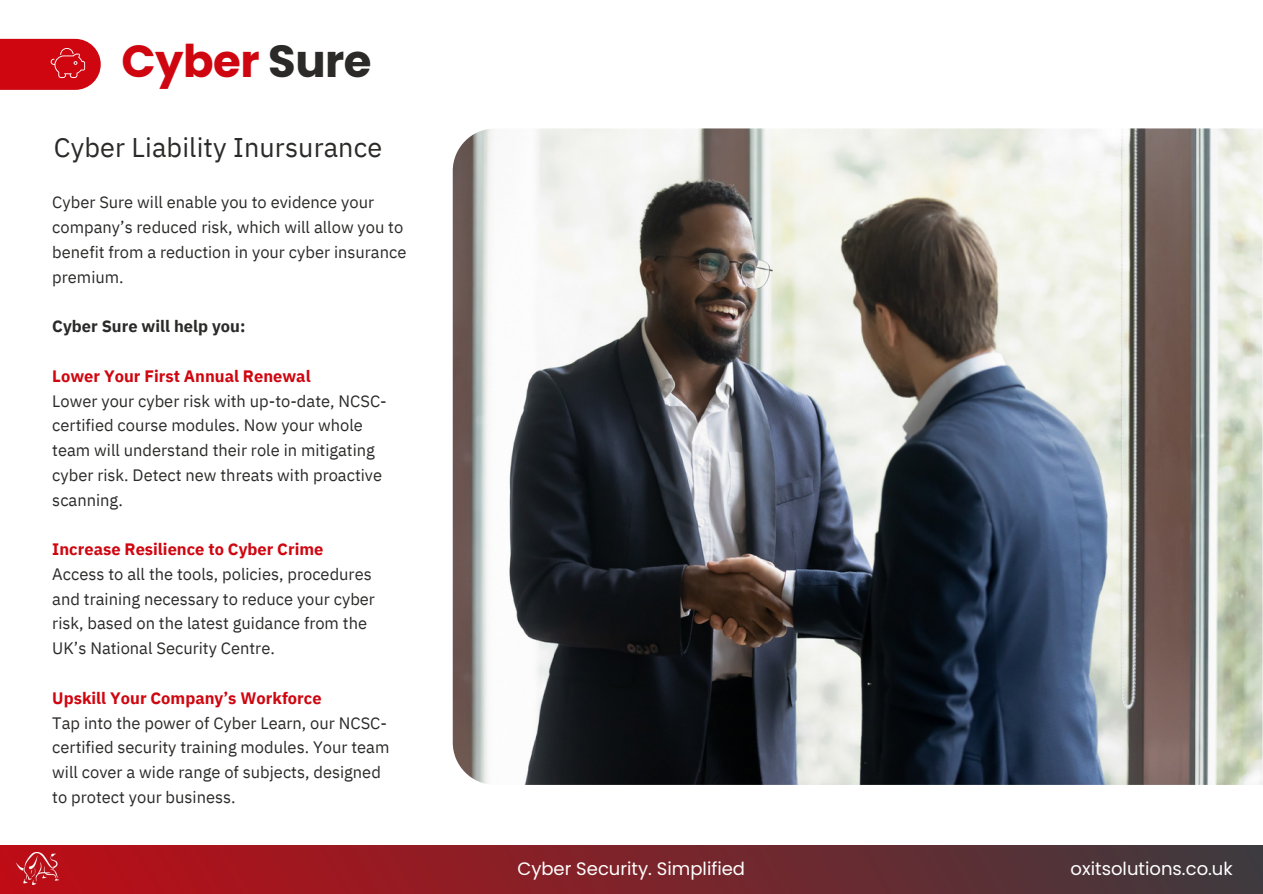
<style>
.page{position:relative;width:1263px;height:894px;background:#fff}
.page>*{position:absolute;margin:0;border:0;box-sizing:border-box;transform-origin:0 0}
.t1{font:700 45px "Poppins";letter-spacing:-.01em;color:#cf0610}
.t2{font:27px "IBM Plex Sans";letter-spacing:.005em;color:#2b2a29}
.t3{font:18px "Poppins";color:#fff}
.t4{font:16.5px/24.8px "IBM Plex Sans";color:#2b2a29}
.t5{font:700 16.5px "IBM Plex Sans";color:#cf0610}
.t6{font:700 16.5px "IBM Plex Sans";color:#2b2a29}
.s1{color:#2b2a29}
</style>
<div class="page">
<svg style="left:0;top:39px;width:101px;height:51px;background:#d21a23"></svg>
<img style="left:453px;top:128px;width:809px;height:656px">
<div style="left:0;top:845px;width:1263px;height:48px;background:linear-gradient(to right,#be0c15,#3d3b3f)"></div>
<img style="left:9px;top:852px;width:59px;height:34px">
<p class="t1" style="left:121px;top:29px;width:252px">Cyber <span class="s1">Sure</span></p>
<p class="t2" style="left:54px;top:129px;width:330px">Cyber Liability Inursurance</p>
<p class="t4" style="left:52px;top:190px;width:356px">Cyber Sure will enable you to evidence your company’s reduced risk, which will allow you to benefit from a reduction in your cyber insurance premium.</p>
<p class="t6" style="left:52px;top:315px;width:195px">Cyber Sure will help you:</p>
<p class="t5" style="left:52px;top:365px;width:260px">Lower Your First Annual Renewal</p>
<p class="t4" style="left:52px;top:388px;width:336px">Lower your cyber risk with up-to-date, NCSC-</p>
<p class="t4" style="left:52px;top:412px;width:312px">certified course modules. Now your whole</p>
<p class="t4" style="left:52px;top:437px;width:324px">team will understand their role in mitigating</p>
<p class="t4" style="left:52px;top:462px;width:331px">cyber risk. Detect new threats with proactive</p>
<p class="t4" style="left:52px;top:487px;width:72px">scanning.</p>
<p class="t5" style="left:52px;top:538px;width:273px">Increase Resilience to Cyber Crime</p>
<p class="t4" style="left:52px;top:561px;width:321px">Access to all the tools, policies, procedures</p>
<p class="t4" style="left:52px;top:586px;width:324px">and training necessary to reduce your cyber</p>
<p class="t4" style="left:52px;top:610px;width:316px">risk, based on the latest guidance from the</p>
<p class="t4" style="left:52px;top:635px;width:224px">UK’s National Security Centre.</p>
<p class="t5" style="left:52px;top:686px;width:271px">Upskill Your Company’s Workforce</p>
<p class="t4" style="left:52px;top:709px;width:336px">Tap into the power of Cyber Learn, our NCSC-</p>
<p class="t4" style="left:52px;top:734px;width:339px">certified security training modules. Your team</p>
<p class="t4" style="left:52px;top:759px;width:330px">will cover a wide range of subjects, designed</p>
<p class="t4" style="left:52px;top:784px;width:185px">to protect your business.</p>
<p class="t3" style="left:517px;top:855px;width:229px">Cyber Security. Simplified</p>
<p class="t3" style="left:1070px;top:855px;width:164px">oxitsolutions.co.uk</p>
</div>
